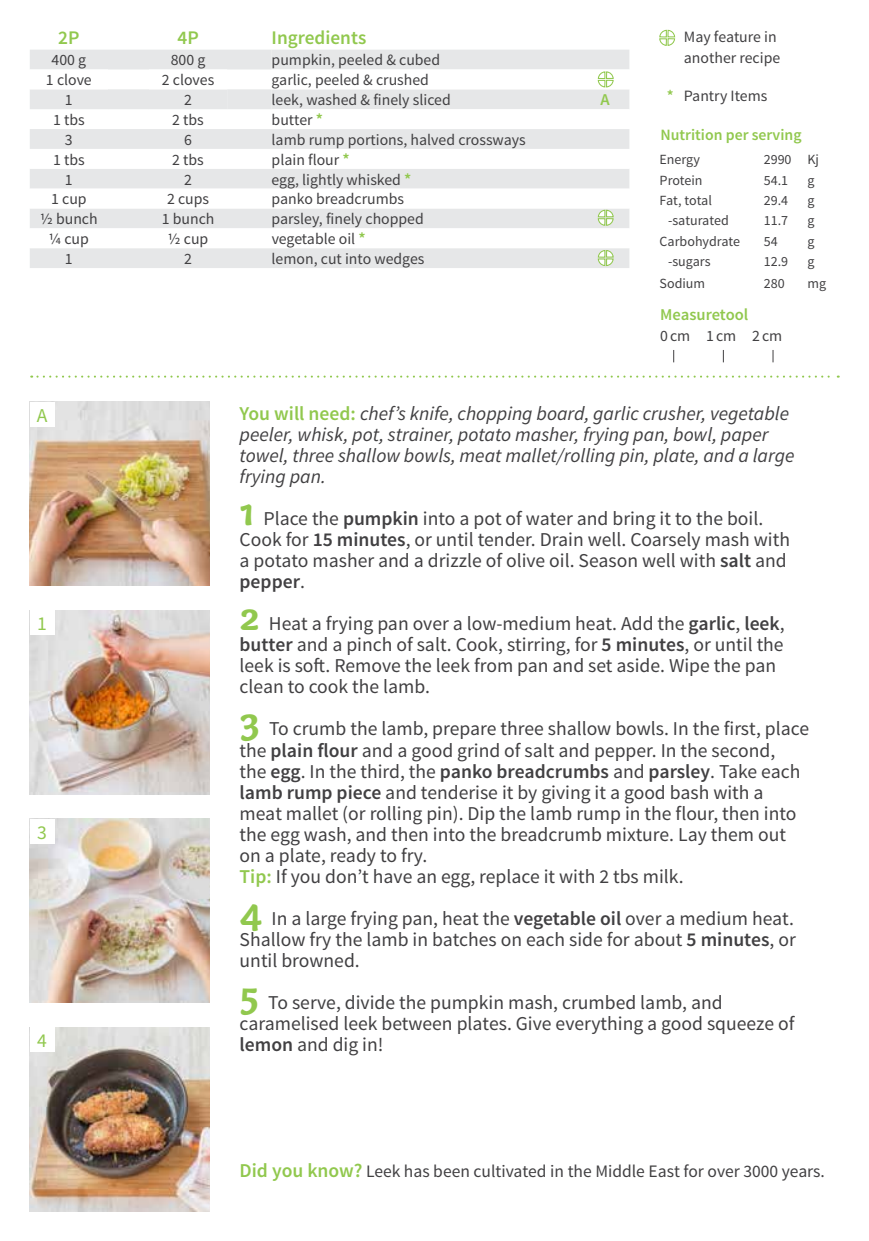
<style>
.page{position:relative;width:869px;height:1241px;background:#fff}
.page>*{position:absolute;margin:0;border:0;box-sizing:border-box;transform-origin:0 0}
.t1{font:19.6px/21px "Source Sans Pro";color:#414042}
.t2{font:italic 19.6px/21px "Source Sans Pro";color:#414042}
.t3{font:19.6px "Source Sans Pro";color:#91c84e}
.t4{font:600 19.25px "Source Sans Pro";color:#91c84e}
.t5{font:17.5px "Source Sans Pro";color:#414042}
.t6{font:600 16.45px "Source Sans Pro";color:#91c84e}
.t7{font:15.75px/21px "Source Sans Pro";color:#414042}
.t8{font:600 15.75px "Source Sans Pro";color:#91c84e}
.t9{font:15.75px "Source Sans Pro";letter-spacing:.06em;color:#414042}
.t10{font:14px "Source Sans Pro";color:#414042}
.s1{font-weight:600;font-size:16.45px;color:#91c84e}
.s2{font-weight:600;color:#91c84e}
.s3{font-weight:600;font-style:normal;color:#91c84e}
.s4{font-family:"Capucine Basic";font-weight:700;font-size:41.12px;color:#91c84e}
.s5{font-weight:600}
.s6{font-weight:600;font-size:19.6px;color:#91c84e}
</style>
<div class="page">
<svg style="left:659px;top:29px;width:16px;height:17px"></svg>
<svg style="left:31px;top:375px;width:807px;height:2px"></svg>
<svg style="left:673px;top:350px;width:1px;height:12px"></svg>
<svg style="left:722px;top:350px;width:1px;height:12px"></svg>
<svg style="left:772px;top:350px;width:1px;height:12px"></svg>
<img style="left:30px;top:1027px;width:180px;height:183px">
<img style="left:30px;top:402px;width:180px;height:183px">
<img style="left:30px;top:610px;width:180px;height:184px">
<img style="left:30px;top:818px;width:180px;height:184px">
<div style="left:30px;top:402px;width:25px;height:25px;background:#fff"></div>
<div style="left:30px;top:610px;width:25px;height:25px;background:#fff"></div>
<div style="left:30px;top:818px;width:25px;height:25px;background:#fff"></div>
<div style="left:30px;top:1027px;width:25px;height:24px;background:#fff"></div>
<div style="left:30px;top:50px;width:599px;height:218px;background:#e6e7e8"></div>
<svg style="left:30px;top:69px;width:599px;height:179px"></svg>
<svg style="left:597px;top:71px;width:17px;height:17px"></svg>
<svg style="left:597px;top:249px;width:17px;height:17px"></svg>
<svg style="left:597px;top:209px;width:17px;height:17px"></svg>
<p class="t4" style="left:58px;top:26px;width:23px">2P</p>
<p class="t4" style="left:177px;top:26px;width:23px">4P</p>
<p class="t4" style="left:271px;top:26px;width:96px">Ingredients</p>
<p class="t7" style="left:52px;top:50px;width:36px">400 g</p>
<p class="t7" style="left:171px;top:50px;width:36px">800 g</p>
<p class="t7" style="left:271px;top:50px;width:170px">pumpkin, peeled &amp; cubed</p>
<p class="t7" style="left:46px;top:70px;width:47px">1 clove</p>
<p class="t7" style="left:162px;top:70px;width:54px">2 cloves</p>
<p class="t7" style="left:271px;top:70px;width:159px">garlic, peeled &amp; crushed</p>
<p class="t7" style="left:65px;top:90px;width:9px">1</p>
<p class="t7" style="left:184px;top:90px;width:9px">2</p>
<p class="t7" style="left:271px;top:90px;width:180px">leek, washed &amp; finely sliced</p>
<p class="t6" style="left:600px;top:90px;width:11px">A</p>
<p class="t7" style="left:53px;top:110px;width:33px">1 tbs</p>
<p class="t7" style="left:172px;top:110px;width:33px">2 tbs</p>
<p class="t7" style="left:271px;top:110px;width:53px">butter <span class="s1">*</span></p>
<p class="t7" style="left:65px;top:129px;width:9px">3</p>
<p class="t7" style="left:184px;top:129px;width:9px">6</p>
<p class="t7" style="left:271px;top:129px;width:255px">lamb rump portions, halved crossways</p>
<p class="t7" style="left:53px;top:149px;width:33px">1 tbs</p>
<p class="t7" style="left:172px;top:149px;width:33px">2 tbs</p>
<p class="t7" style="left:271px;top:149px;width:80px">plain flour <span class="s1">*</span></p>
<p class="t7" style="left:65px;top:169px;width:9px">1</p>
<p class="t7" style="left:184px;top:169px;width:9px">2</p>
<p class="t7" style="left:271px;top:169px;width:141px">egg, lightly whisked <span class="s1">*</span></p>
<p class="t7" style="left:51px;top:189px;width:37px">1 cup</p>
<p class="t7" style="left:167px;top:189px;width:44px">2 cups</p>
<p class="t7" style="left:271px;top:189px;width:134px">panko breadcrumbs</p>
<p class="t7" style="left:40px;top:209px;width:59px">½ bunch</p>
<p class="t7" style="left:162px;top:209px;width:54px">1 bunch</p>
<p class="t7" style="left:271px;top:209px;width:154px">parsley, finely chopped</p>
<p class="t7" style="left:49px;top:229px;width:41px">¼ cup</p>
<p class="t7" style="left:168px;top:229px;width:42px">½ cup</p>
<p class="t7" style="left:271px;top:229px;width:95px">vegetable oil <span class="s1">*</span></p>
<p class="t7" style="left:65px;top:248px;width:9px">1</p>
<p class="t7" style="left:184px;top:248px;width:9px">2</p>
<p class="t7" style="left:271px;top:248px;width:154px">lemon, cut into wedges</p>
<p class="t7" style="left:683px;top:26px;width:98px">May feature in another recipe</p>
<p class="t7" style="left:666px;top:86px;width:102px"><span class="s2">*</span> Pantry Items</p>
<p class="t8" style="left:660px;top:124px;width:143px">Nutrition per serving</p>
<p class="t10" style="left:659px;top:151px;width:42px">Energy</p>
<p class="t10" style="left:763px;top:151px;width:57px">2990 Kj</p>
<p class="t10" style="left:659px;top:171px;width:45px">Protein</p>
<p class="t10" style="left:763px;top:171px;width:26px">54.1</p>
<p class="t10" style="left:807px;top:171px;width:9px">g</p>
<p class="t10" style="left:659px;top:192px;width:54px">Fat, total</p>
<p class="t10" style="left:763px;top:192px;width:26px">29.4</p>
<p class="t10" style="left:807px;top:192px;width:9px">g</p>
<p class="t10" style="left:667px;top:212px;width:62px">-saturated</p>
<p class="t10" style="left:763px;top:212px;width:26px">11.7</p>
<p class="t10" style="left:807px;top:212px;width:9px">g</p>
<p class="t10" style="left:659px;top:232px;width:82px">Carbohydrate</p>
<p class="t10" style="left:763px;top:232px;width:15px">54</p>
<p class="t10" style="left:807px;top:232px;width:9px">g</p>
<p class="t10" style="left:667px;top:253px;width:44px">-sugars</p>
<p class="t10" style="left:763px;top:253px;width:26px">12.9</p>
<p class="t10" style="left:807px;top:253px;width:9px">g</p>
<p class="t10" style="left:659px;top:275px;width:47px">Sodium</p>
<p class="t10" style="left:763px;top:275px;width:22px">280</p>
<p class="t10" style="left:807px;top:275px;width:20px">mg</p>
<p class="t6" style="left:660px;top:304px;width:89px">Measuretool</p>
<p class="t9" style="left:660px;top:326px;width:123px">0cm 1cm 2cm</p>
<p class="t3" style="left:37px;top:403px;width:12px">A</p>
<p class="t3" style="left:37px;top:611px;width:11px">1</p>
<p class="t3" style="left:37px;top:819px;width:11px">3</p>
<p class="t3" style="left:37px;top:1028px;width:11px">4</p>
<p class="t2" style="left:239px;top:403px;width:556px"><span class="s3">You will need:</span> chef’s knife, chopping board, garlic crusher, vegetable peeler, whisk, pot, strainer, potato masher, frying pan, bowl, paper towel, three shallow bowls, meat mallet/rolling pin, plate, and a large frying pan.</p>
<p class="t1" style="left:239px;top:508px;width:551px"><span class="s4">1</span> Place the <span class="s5">pumpkin</span> into a pot of water and bring it to the boil.<br>Cook for <span class="s5">15 minutes</span>, or until tender. Drain well. Coarsely mash with a potato masher and a drizzle of olive oil. Season well with <span class="s5">salt</span> and <span class="s5">pepper</span>.</p>
<p class="t1" style="left:239px;top:613px;width:546px"><span class="s4">2</span> Heat a frying pan over a low-medium heat. Add the <span class="s5">garlic</span>, <span class="s5">leek</span>, <span class="s5">butter</span> and a pinch of salt. Cook, stirring, for <span class="s5">5 minutes</span>, or until the leek is soft. Remove the leek from pan and set aside. Wipe the pan clean to cook the lamb.</p>
<p class="t1" style="left:239px;top:718px;width:570px"><span class="s4">3</span> To crumb the lamb, prepare three shallow bowls. In the first, place the <span class="s5">plain flour</span> and a good grind of salt and pepper. In the second,<br>the <span class="s5">egg</span>. In the third, the <span class="s5">panko breadcrumbs</span> and <span class="s5">parsley</span>. Take each <span class="s5">lamb rump piece</span> and tenderise it by giving it a good bash with a meat mallet (or rolling pin). Dip the lamb rump in the flour, then into the egg wash, and then into the breadcrumb mixture. Lay them out on a plate, ready to fry.<br><span class="s2">Tip:</span> If you don’t have an egg, replace it with 2 tbs milk.</p>
<p class="t1" style="left:239px;top:907px;width:557px;text-align:justify"><span class="s4">4</span> In a large frying pan, heat the <span class="s5">vegetable oil</span> over a medium heat.<br>Shallow fry the lamb in batches on each side for about <span class="s5">5 minutes</span>, or until browned.</p>
<p class="t1" style="left:239px;top:991px;width:556px"><span class="s4">5</span> To serve, divide the pumpkin mash, crumbed lamb, and caramelised leek between plates. Give everything a good squeeze of <span class="s5">lemon</span> and dig in!</p>
<p class="t5" style="left:239px;top:1159px;width:586px"><span class="s6">Did you know?</span> Leek has been cultivated in the Middle East for over 3000 years.</p>
</div>
